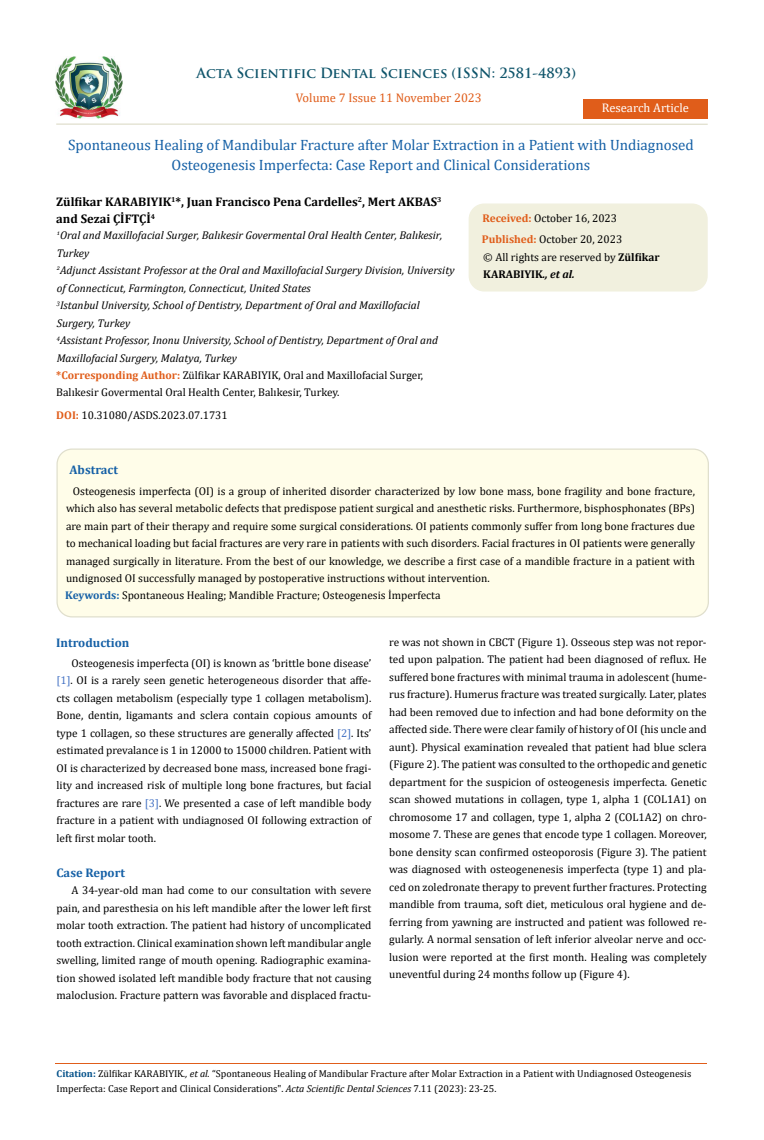
<style>
.page{position:relative;width:764px;height:1140px;background:#fff}
.page>*{position:absolute;margin:0;border:0;box-sizing:border-box;transform-origin:0 0}
.t1{font:15px/20px "Cambria";color:#1560a6;text-align:center}
.t2{font:700 13.75px "Trajan Pro";color:#0e546a}
.t3{font:700 12.5px/17.5px "Cambria";color:#000}
.t4{font:700 12.5px "Cambria";color:#1560a6}
.t5{font:12.5px "Cambria";color:#e05d1a}
.t6{font:12.5px "Cambria";color:#fff}
.t7{font:11.25px/17.5px "Cambria";color:#000;text-align:justify}
.t8{font:italic 11.25px/17.5px "Cambria";color:#000}
.t9{font:10px/15px "Cambria";color:#000}
.s1{font-weight:700;font-style:normal;color:#e05d1a}
.s2{font-style:normal}
.s3{font-weight:700;color:#e05d1a}
.s4{font-weight:700}
.s5{font-weight:700;font-style:italic}
.s6{font-weight:700;color:#1560a6}
.s7{color:#4472c4}
.s8{font-weight:700;color:#035089}
.s9{font-style:italic}
</style>
<div class="page">
<img style="left:56px;top:57px;width:66px;height:61px">
<div style="left:583px;top:99px;width:124px;height:20px;background:#e05d1a"></div>
<div style="left:469px;top:204px;width:238px;height:87px;background:#f1f0de;border-radius:15px"></div>
<div style="left:468px;top:203px;width:239px;height:89px;border:1px solid #f1f0de;border-radius:15px"></div>
<div style="left:57px;top:449px;width:651px;height:168px;background:#fffde9;border-radius:15px"></div>
<div style="left:56px;top:449px;width:653px;height:168px;border:1px solid #e0dfcd;border-radius:15px"></div>
<hr style="left:56px;top:123px;width:651px;height:2px;background:#e0dfcd">
<hr style="left:55px;top:1063px;width:651px;height:1px;background:#e05d1a">
<p class="t2" style="left:197px;top:64px;width:381px">Acta Scientific Dental Sciences (ISSN: 2581-4893)</p>
<p class="t5" style="left:296px;top:91px;width:187px">Volume 7 Issue 11 November 2023</p>
<h1 class="t1" style="left:68px;top:135px;width:627px">Spontaneous Healing of Mandibular Fracture after Molar Extraction in a Patient with Undiagnosed<br>Osteogenesis Imperfecta: Case Report and Clinical Considerations</h1>
<p class="t6" style="left:602px;top:100px;width:89px">Research Article</p>
<p class="t3" style="left:56px;top:192px;width:387px">Zülfikar KARABIYIK<sup>1</sup>*, Juan Francisco Pena Cardelles<sup>2</sup>, Mert AKBAS<sup>3 </sup>and Sezai ÇİFTÇİ<sup>4</sup></p>
<p class="t8" style="left:56px;top:226px;width:400px"><sup>1</sup>Oral and Maxillofacial Surger, Balıkesir Govermental Oral Health Center, Balıkesir, Turkey<br><sup>2</sup>Adjunct Assistant Professor at the Oral and Maxillofacial Surgery Division, University of Connecticut, Farmington, Connecticut, United States<br><sup>3</sup>Istanbul University, School of Dentistry, Department of Oral and Maxillofacial Surgery, Turkey<br><sup>4</sup>Assistant Professor, Inonu University, School of Dentistry, Department of Oral and Maxillofacial Surgery, Malatya, Turkey<br><span class="s1">*Corresponding Author:</span> <span class="s2">Zülfikar KARABIYIK, Oral and Maxillofacial Surger, Balıkesir Govermental Oral Health Center, Balıkesir, Turkey.</span></p>
<p class="t7" style="left:56px;top:406px;width:173px"><span class="s3">DOI:</span> 10.31080/ASDS.2023.07.1731</p>
<p class="t4" style="left:70px;top:461px;width:50px">Abstract</p>
<p class="t7" style="left:482px;top:208px;width:142px;line-height:20.4px"><span class="s3">Received:</span> October 16, 2023<br><span class="s3">Published:</span> October 20, 2023</p>
<p class="t7" style="left:483px;top:248px;width:178px">© All rights are reserved by <span class="s4">Zülfikar<br>KARABIYIK</span><span class="s5">., et al.</span></p>
<p class="t7" style="left:66px;top:482px;width:630px;text-indent:7px">Osteogenesis imperfecta (OI) is a group of inherited disorder characterized by low bone mass, bone fragility and bone fracture, which also has several metabolic defects that predispose patient surgical and anesthetic risks. Furthermore, bisphosphonates (BPs) are main part of their therapy and require some surgical considerations. OI patients commonly suffer from long bone fractures due to mechanical loading but facial fractures are very rare in patients with such disorders. Facial fractures in OI patients were generally managed surgically in literature. From the best of our knowledge, we describe a first case of a mandible fracture in a patient with undignosed OI successfully managed by postoperative instructions without intervention.</p>
<p class="t7" style="left:65px;top:586px;width:377px"><span class="s6">Keywords:</span> Spontaneous Healing; Mandible Fracture; Osteogenesis İmperfecta</p>
<p class="t4" style="left:56px;top:633px;width:75px">Introduction</p>
<p class="t7" style="left:56px;top:654px;width:316px;text-indent:15px">Osteogenesis imperfecta (OI) is known as ‘brittle bone disease’ <span class="s7">[1]</span>. OI is a rarely seen genetic heterogeneous disorder that affe&shy;cts collagen metabolism (especially type 1 collagen metabolism).<br>Bone, dentin, ligamants and sclera contain copious amounts of type 1 collagen, so these structures are generally affected <span class="s7">[2]</span>. Its’ estimated prevalance is 1 in 12000 to 15000 children. Patient with OI is characterized by decreased bone mass, increased bone fragi&shy;lity and increased risk of multiple long bone fractures, but facial fractures are rare <span class="s7">[3]</span>. We presented a case of left mandible body fracture in a patient with undiagnosed OI following extraction of left first molar tooth.</p>
<p class="t4" style="left:56px;top:863px;width:70px">Case Report</p>
<p class="t7" style="left:56px;top:881px;width:316px;text-indent:15px">A 34-year-old man had come to our consultation with severe pain, and paresthesia on his left mandible after the lower left first molar tooth extraction. The patient had history of uncomplicated tooth extraction. Clinical examination shown left mandibular angle swelling, limited range of mouth opening. Radiographic examina&shy;tion showed isolated left mandible body fracture that not causing maloclusion. Fracture pattern was favorable and displaced fractu-</p>
<p class="t7" style="left:389px;top:633px;width:319px">re was not shown in CBCT (Figure 1). Osseous step was not repor&shy;ted upon palpation. The patient had been diagnosed of reflux. He suffered bone fractures with minimal trauma in adolescent (hume&shy;rus fracture). Humerus fracture was treated surgically. Later, plates had been removed due to infection and had bone deformity on the affected side. There were clear family of history of OI (his uncle and aunt). Physical examination revealed that patient had blue sclera (Figure 2). The patient was consulted to the orthopedic and genetic department for the suspicion of osteogenesis imperfecta. Genetic scan showed mutations in collagen, type 1, alpha 1 (COL1A1) on chromosome 17 and collagen, type 1, alpha 2 (COL1A2) on chro&shy;mosome 7. These are genes that encode type 1 collagen. Moreover, bone density scan confirmed osteoporosis (Figure 3). The patient was diagnosed with osteogenenesis imperfecta (type 1) and pla&shy;ced on zoledronate therapy to prevent further fractures. Protecting mandible from trauma, soft diet, meticulous oral hygiene and de&shy;ferring from yawning are instructed and patient was followed re&shy;gularly. A normal sensation of left inferior alveolar nerve and occ&shy;lusion were reported at the first month. Healing was completely uneventful during 24 months follow up (Figure 4).</p>
<p class="t9" style="left:57px;top:1066px;width:636px"><span class="s8">Citation:</span> Zülfikar KARABIYIK<span class="s9">., et al.</span> “Spontaneous Healing of Mandibular Fracture after Molar Extraction in a Patient with Undiagnosed Osteogenesis<br>Imperfecta: Case Report and Clinical Considerations". <span class="s9">Acta Scientific Dental Sciences</span> 7.11 (2023): 23-25.</p>
</div>
